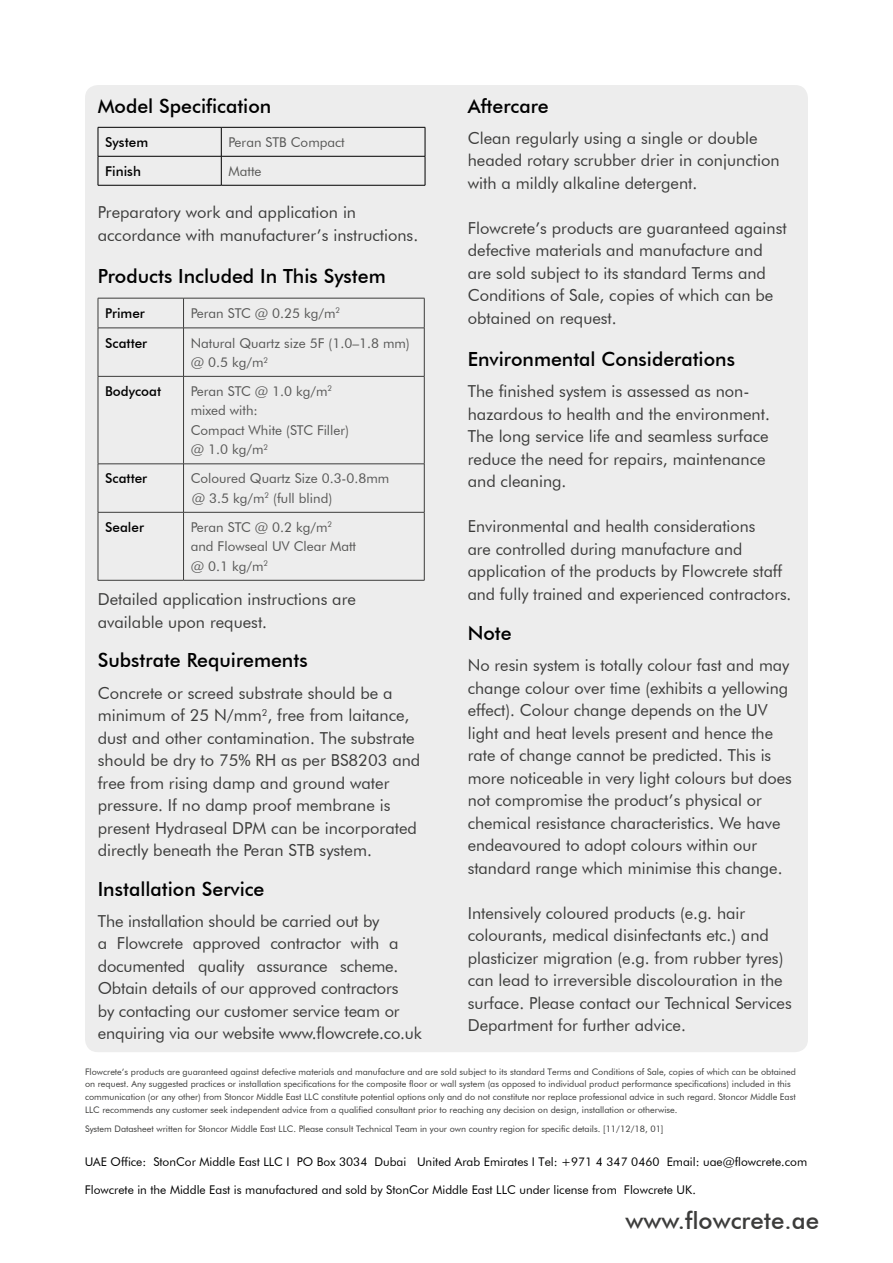
<style>
.page{position:relative;width:893px;height:1263px;background:#fff}
.page>*{position:absolute;margin:0;border:0;box-sizing:border-box;transform-origin:0 0}
.t1{font:500 24px "Futura BT";color:#3c3c3b}
.t2{font:500 19.5px "Futura BT";color:#000}
.t3{font:16.5px/22.5px "Futura BT";color:#3c3c3b}
.t4{font:13.5px/19.5px "Futura BT";color:#575756}
.t5{font:500 13.5px "Futura BT";color:#000}
.t6{font:12px "Futura BT";color:#000}
.t7{font:9px/12.6px "Futura BT";color:#3c3c3b}
</style>
<div class="page">
<div style="left:85px;top:85px;width:723px;height:967px;background:#ededed;border-radius:13px"></div>
<hr style="left:98px;top:127px;width:123px;height:1px;background:#000">
<hr style="left:221px;top:127px;width:204px;height:1px;background:#000">
<hr style="left:98px;top:156px;width:123px;height:1px;background:#000">
<svg style="left:98px;top:127px;width:1px;height:58px"></svg>
<hr style="left:221px;top:156px;width:204px;height:1px;background:#000">
<svg style="left:221px;top:127px;width:1px;height:58px"></svg>
<svg style="left:425px;top:127px;width:1px;height:58px"></svg>
<hr style="left:98px;top:185px;width:123px;height:1px;background:#000">
<hr style="left:221px;top:185px;width:204px;height:1px;background:#000">
<hr style="left:98px;top:298px;width:86px;height:1px;background:#3c3c3b">
<hr style="left:98px;top:298px;width:1px;height:30px;background:#3c3c3b">
<hr style="left:184px;top:298px;width:240px;height:1px;background:#3c3c3b">
<hr style="left:183px;top:298px;width:1px;height:30px;background:#3c3c3b">
<hr style="left:424px;top:298px;width:1px;height:30px;background:#3c3c3b">
<hr style="left:98px;top:328px;width:86px;height:1px;background:#3c3c3b">
<hr style="left:98px;top:328px;width:1px;height:48px;background:#3c3c3b">
<hr style="left:184px;top:328px;width:240px;height:1px;background:#3c3c3b">
<hr style="left:183px;top:328px;width:1px;height:48px;background:#3c3c3b">
<hr style="left:424px;top:328px;width:1px;height:48px;background:#3c3c3b">
<hr style="left:98px;top:376px;width:86px;height:1px;background:#3c3c3b">
<hr style="left:98px;top:377px;width:1px;height:87px;background:#3c3c3b">
<hr style="left:184px;top:376px;width:240px;height:1px;background:#3c3c3b">
<hr style="left:183px;top:377px;width:1px;height:87px;background:#3c3c3b">
<hr style="left:424px;top:377px;width:1px;height:87px;background:#3c3c3b">
<hr style="left:98px;top:464px;width:86px;height:1px;background:#3c3c3b">
<hr style="left:98px;top:464px;width:1px;height:48px;background:#3c3c3b">
<hr style="left:184px;top:464px;width:240px;height:1px;background:#3c3c3b">
<hr style="left:183px;top:464px;width:1px;height:48px;background:#3c3c3b">
<hr style="left:424px;top:464px;width:1px;height:48px;background:#3c3c3b">
<hr style="left:98px;top:512px;width:86px;height:1px;background:#3c3c3b">
<hr style="left:98px;top:512px;width:1px;height:68px;background:#3c3c3b">
<hr style="left:184px;top:512px;width:240px;height:1px;background:#3c3c3b">
<hr style="left:183px;top:512px;width:1px;height:68px;background:#3c3c3b">
<hr style="left:424px;top:512px;width:1px;height:68px;background:#3c3c3b">
<hr style="left:98px;top:580px;width:86px;height:1px;background:#3c3c3b">
<hr style="left:184px;top:580px;width:240px;height:1px;background:#3c3c3b">
<p class="t2" style="left:98px;top:94px;width:175px">Model Specification</p>
<p class="t5" style="left:105px;top:134px;width:44px">System</p>
<p class="t4" style="left:229px;top:132px;width:118px">Peran STB Compact</p>
<p class="t5" style="left:105px;top:163px;width:37px">Finish</p>
<p class="t4" style="left:229px;top:161px;width:34px">Matte</p>
<p class="t3" style="left:98px;top:201px;width:322px">Preparatory work and application in accordance with manufacturer’s instructions.</p>
<p class="t2" style="left:98px;top:265px;width:289px">Products Included In This System</p>
<p class="t5" style="left:105px;top:305px;width:41px">Primer</p>
<p class="t4" style="left:191px;top:303px;width:151px">Peran STC @ 0.25 kg/m<sup>2</sup></p>
<p class="t5" style="left:105px;top:334px;width:44px">Scatter</p>
<p class="t4" style="left:191px;top:333px;width:221px">Natural Quartz size 5F (1.0–1.8 mm) @ 0.5 kg/m<sup>2</sup></p>
<p class="t5" style="left:105px;top:383px;width:57px">Bodycoat</p>
<p class="t4" style="left:191px;top:381px;width:160px">Peran STC @ 1.0 kg/m<sup>2 </sup>mixed with:<br>Compact White (STC Filler) @ 1.0 kg/m<sup>2</sup></p>
<p class="t5" style="left:105px;top:470px;width:44px">Scatter</p>
<p class="t4" style="left:191px;top:469px;width:200px">Coloured Quartz Size 0.3-0.8mm @ 3.5 kg/m<sup>2</sup> (full blind)</p>
<p class="t5" style="left:105px;top:519px;width:40px">Sealer</p>
<p class="t4" style="left:191px;top:517px;width:167px">Peran STC @ 0.2 kg/m<sup>2 </sup>and Flowseal UV Clear Matt @ 0.1 kg/m<sup>2</sup></p>
<p class="t3" style="left:98px;top:588px;width:260px">Detailed application instructions are available upon request.</p>
<p class="t2" style="left:98px;top:649px;width:211px">Substrate Requirements</p>
<p class="t3" style="left:98px;top:681px;width:324px">Concrete or screed substrate should be a minimum of 25 N/mm<sup>2</sup>, free from laitance, dust and other contamination. The substrate should be dry to 75% RH as per BS8203 and free from rising damp and ground water pressure. If no damp proof membrane is present Hydraseal DPM can be incorporated directly beneath the Peran STB system.</p>
<p class="t2" style="left:98px;top:877px;width:168px">Installation Service</p>
<p class="t3" style="left:98px;top:909px;width:326px">The installation should be carried out by<br>a Flowcrete approved contractor with a documented quality assurance scheme.<br>Obtain details of our approved contractors<br>by contacting our customer service team or enquiring via our website www.flowcrete.co.uk</p>
<p class="t2" style="left:468px;top:94px;width:83px">Aftercare</p>
<p class="t3" style="left:468px;top:126px;width:313px">Clean regularly using a single or double headed rotary scrubber drier in conjunction with a mildly alkaline detergent.</p>
<p class="t3" style="left:468px;top:216px;width:321px">Flowcrete’s products are guaranteed against defective materials and manufacture and are sold subject to its standard Terms and Conditions of Sale, copies of which can be obtained on request.</p>
<p class="t2" style="left:468px;top:347px;width:269px">Environmental Considerations</p>
<p class="t3" style="left:468px;top:380px;width:304px">The finished system is assessed as non&shy;hazardous to health and the environment.<br>The long service life and seamless surface reduce the need for repairs, maintenance and cleaning.</p>
<p class="t3" style="left:468px;top:515px;width:325px">Environmental and health considerations<br>are controlled during manufacture and application of the products by Flowcrete staff and fully trained and experienced contractors.</p>
<p class="t2" style="left:468px;top:621px;width:45px">Note</p>
<p class="t3" style="left:468px;top:654px;width:325px">No resin system is totally colour fast and may change colour over time (exhibits a yellowing effect). Colour change depends on the UV light and heat levels present and hence the rate of change cannot be predicted. This is more noticeable in very light colours but does not compromise the product’s physical or chemical resistance characteristics. We have endeavoured to adopt colours within our standard range which minimise this change.</p>
<p class="t3" style="left:468px;top:901px;width:325px">Intensively coloured products (e.g. hair colourants, medical disinfectants etc.) and plasticizer migration (e.g. from rubber tyres) can lead to irreversible discolouration in the surface. Please contact our Technical Services Department for further advice.</p>
<p class="t7" style="left:85px;top:1065px;width:712px">Flowcrete’s products are guaranteed against defective materials and manufacture and are sold subject to its standard Terms and Conditions of Sale, copies of which can be obtained on request. Any suggested practices or installation specifications for the composite floor or wall system (as opposed to individual product performance specifications) included in this communication (or any other) from Stoncor Middle East LLC constitute potential options only and do not constitute nor replace professional advice in such regard. Stoncor Middle East LLC recommends any customer seek independent advice from a qualified consultant prior to reaching any decision on design, installation or otherwise.</p>
<p class="t7" style="left:85px;top:1122px;width:580px">System Datasheet written for Stoncor Middle East LLC. Please consult Technical Team in your own country region for specific details. [11/12/18, 01]</p>
<p class="t6" style="left:85px;top:1154px;width:724px">UAE Office: StonCor Middle East LLC I PO Box 3034 Dubai United Arab Emirates I Tel: +971 4 347 0460 Email: uae@flowcrete.com</p>
<p class="t6" style="left:85px;top:1183px;width:613px">Flowcrete in the Middle East is manufactured and sold by StonCor Middle East LLC under license from Flowcrete UK.</p>
<h1 class="t1" style="left:625px;top:1206px;width:195px">www.flowcrete.ae</h1>
</div>
